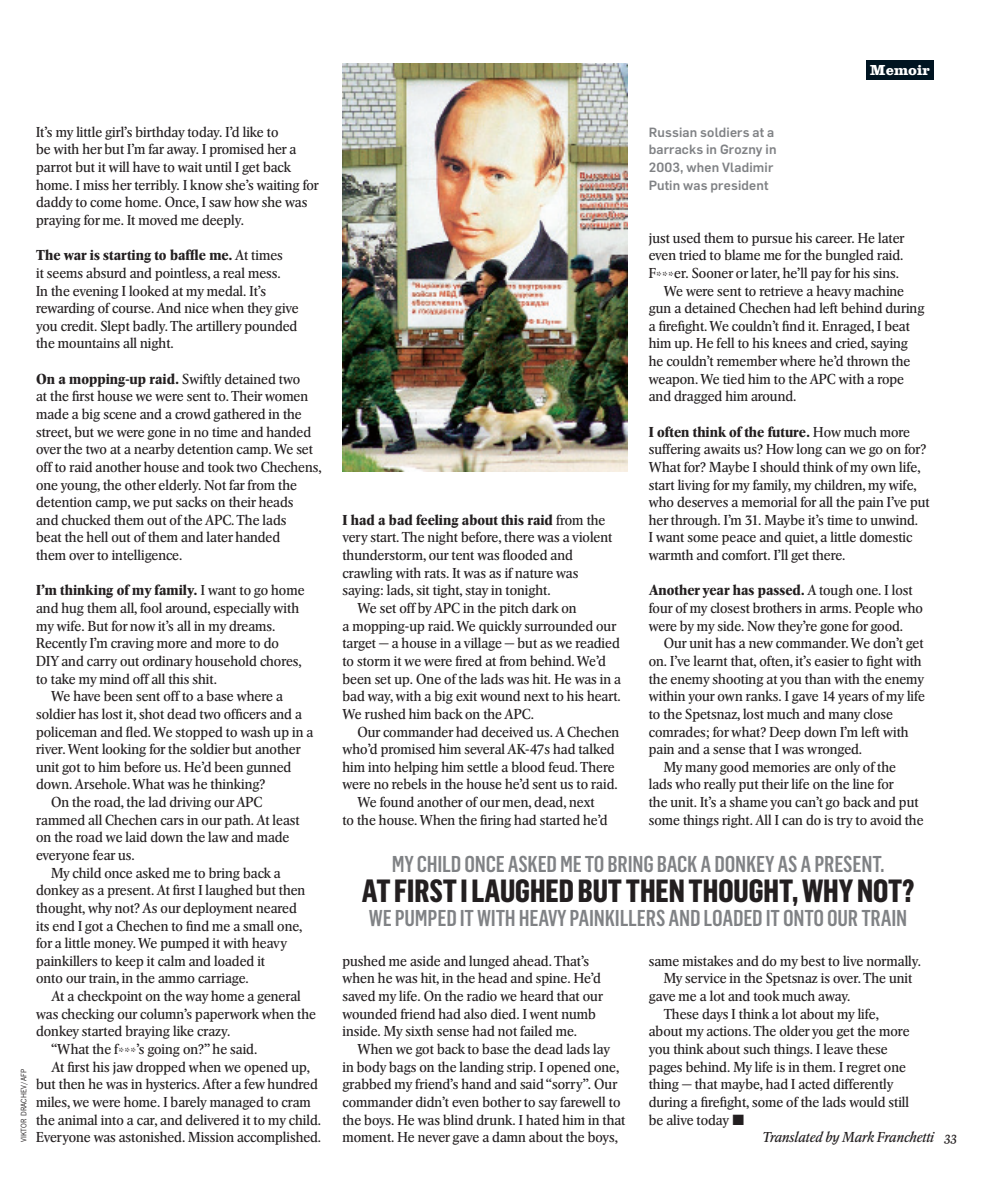
<style>
.page{position:relative;width:987px;height:1200px;background:#fff}
.page>*{position:absolute;margin:0;border:0;box-sizing:border-box;transform-origin:0 0}
.Pullquote_small_farn{font:800 31.5px "Flama Cond";color:#231f20}
.Pullquote_small_farn-2{font:500 22.5px "Flama Cond";letter-spacing:-.01em;color:#808285}
.Wob{font:800 15px "Clarendon";letter-spacing:-.01em;color:#fff}
.Ragged{font:14.25px/17.7px "Arena New";color:#231f20}
.Ragged-2{font:italic 14.25px "Arena New";color:#231f20}
.t1{font:italic 13.5px "Farnham Text";color:#231f20}
.Picture_caption{font:500 13.2px/17.7px "Flama Stdr";letter-spacing:.01em;color:#808285}
.credit{font:8.25px "News Gothic 2";letter-spacing:.02em;color:#231f20}
.s1{font-weight:700}
.s2{font-family:"Sabon"}
.s3{font-family:"S Times Pi News"}
</style>
<div class="page">
<div style="left:866px;top:60px;width:67px;height:19px;background:#001421"></div>
<img style="left:342px;top:63px;width:285px;height:408px">
<p class="credit" style="left:19px;top:1141px;width:75px;rotate:-90deg">VIKTOR DRACHEV/AFP</p>
<p class="Ragged" style="left:36px;top:123px;width:284px">It’s my little girl’s birthday today. I’d like to<br>be with her but I’m far away. I promised her a parrot but it will have to wait until I get back home. I miss her terribly. I know she’s waiting for daddy to come home. Once, I saw how she was praying for me. It moved me deeply.</p>
<p class="Ragged" style="left:36px;top:246px;width:264px"><span class="s1">The war is starting to baffle me.</span> At times<br>it seems absurd and pointless, a real mess.<br>In the evening I looked at my medal. It’s rewarding of course. And nice when they give you credit. Slept badly. The artillery pounded the mountains all night.</p>
<p class="Ragged" style="left:36px;top:370px;width:287px"><span class="s1">On a mopping-up raid.</span> Swiftly detained two<br>at the first house we were sent to. Their women made a big scene and a crowd gathered in the street, but we were gone in no time and handed over the two at a nearby detention camp. We set off to raid another house and took two Chechens, one young, the other elderly. Not far from the detention camp, we put sacks on their heads<br>and chucked them out of the APC. The lads<br>beat the hell out of them and later handed<br>them over to intelligence.</p>
<p class="Ragged" style="left:36px;top:581px;width:270px"><span class="s1">I’m thinking of my family.</span> I want to go home and hug them all, fool around, especially with my wife. But for now it’s all in my dreams.<br>Recently I’m craving more and more to do DIY and carry out ordinary household chores, to take my mind off all this shit.</p>
<p class="Ragged" style="left:36px;top:687px;width:279px;text-indent:15px">We have been sent off to a base where a soldier has lost it, shot dead two officers and a policeman and fled. We stopped to wash up in a river. Went looking for the soldier but another unit got to him before us. He’d been gunned down. Arsehole. What was he thinking?</p>
<p class="Ragged" style="left:36px;top:793px;width:265px;text-indent:15px">On the road, the lad driving our APC rammed all Chechen cars in our path. At least on the road we laid down the law and made everyone fear us.</p>
<p class="Ragged" style="left:36px;top:863px;width:271px;text-indent:15px">My child once asked me to bring back a donkey as a present. At first I laughed but then thought, why not? As our deployment neared its end I got a Chechen to find me a small one, for a little money. We pumped it with heavy painkillers to keep it calm and loaded it<br>onto our train, in the ammo carriage.</p>
<p class="Ragged" style="left:36px;top:987px;width:281px;text-indent:15px">At a checkpoint on the way home a general was checking our column’s paperwork when the donkey started braying like crazy.</p>
<p class="Ragged" style="left:51px;top:1039px;width:208px">“What the f<span class="s2">***</span>’s going on?” he said.</p>
<p class="Ragged" style="left:36px;top:1057px;width:286px;text-indent:15px">At first his jaw dropped when we opened up, but then he was in hysterics. After a few hundred miles, we were home. I barely managed to cram the animal into a car, and delivered it to my child.<br>Everyone was astonished. Mission accomplished.</p>
<p class="Wob" style="left:870px;top:61px;width:61px">Memoir</p>
<p class="Picture_caption" style="left:648px;top:123px;width:129px">Russian soldiers at a barracks in Grozny in<br>2003, when Vladimir<br>Putin was president</p>
<p class="Ragged" style="left:342px;top:511px;width:271px"><span class="s1">I had a bad feeling about this raid</span> from the very start. The night before, there was a violent thunderstorm, our tent was flooded and crawling with rats. It was as if nature was saying: lads, sit tight, stay in tonight.</p>
<p class="Ragged" style="left:342px;top:599px;width:280px;text-indent:15px">We set off by APC in the pitch dark on<br>a mopping-up raid. We quickly surrounded our target — a house in a village — but as we readied to storm it we were fired at from behind. We’d been set up. One of the lads was hit. He was in a bad way, with a big exit wound next to his heart.<br>We rushed him back on the APC.</p>
<p class="Ragged" style="left:342px;top:722px;width:278px;text-indent:15px">Our commander had deceived us. A Chechen who’d promised him several AK-47s had talked him into helping him settle a blood feud. There were no rebels in the house he’d sent us to raid.</p>
<p class="Ragged" style="left:342px;top:793px;width:267px;text-align:center">We found another of our men, dead, next<br>to the house. When the firing had started he’d</p>
<p class="Ragged" style="left:648px;top:229px;width:257px;text-align:justify">just used them to pursue his career. He later even tried to blame me for the bungled raid.<br>F<span class="s2">***</span>er. Sooner or later, he’ll pay for his sins.</p>
<p class="Ragged" style="left:648px;top:282px;width:277px;text-indent:15px">We were sent to retrieve a heavy machine gun a detained Chechen had left behind during a firefight. We couldn’t find it. Enraged, I beat him up. He fell to his knees and cried, saying he couldn’t remember where he’d thrown the weapon. We tied him to the APC with a rope and dragged him around.</p>
<p class="Ragged" style="left:648px;top:423px;width:282px"><span class="s1">I often think of the future.</span> How much more suffering awaits us? How long can we go on for?<br>What for? Maybe I should think of my own life, start living for my family, my children, my wife, who deserves a memorial for all the pain I’ve put her through. I’m 31. Maybe it’s time to unwind.<br>I want some peace and quiet, a little domestic warmth and comfort. I’ll get there.</p>
<p class="Ragged" style="left:648px;top:581px;width:276px"><span class="s1">Another year has passed.</span> A tough one. I lost four of my closest brothers in arms. People who were by my side. Now they’re gone for good.</p>
<p class="Ragged" style="left:648px;top:634px;width:278px;text-indent:15px">Our unit has a new commander. We don’t get on. I’ve learnt that, often, it’s easier to fight with the enemy shooting at you than with the enemy within your own ranks. I gave 14 years of my life to the Spetsnaz, lost much and many close comrades; for what? Deep down I’m left with pain and a sense that I was wronged.</p>
<p class="Ragged" style="left:648px;top:757px;width:276px;text-indent:15px">My many good memories are only of the<br>lads who really put their life on the line for<br>the unit. It’s a shame you can’t go back and put some things right. All I can do is try to avoid the</p>
<p class="Pullquote_small_farn-2" style="left:391px;top:850px;width:494px">MY CHILD ONCE ASKED ME TO BRING BACK A DONKEY AS A PRESENT.</p>
<p class="Pullquote_small_farn" style="left:361px;top:872px;width:554px">AT FIRST I LAUGHED BUT THEN THOUGHT, WHY NOT?</p>
<p class="Pullquote_small_farn-2" style="left:369px;top:904px;width:540px">WE PUMPED IT WITH HEAVY PAINKILLERS AND LOADED IT ONTO OUR TRAIN</p>
<p class="Ragged" style="left:342px;top:951px;width:262px">pushed me aside and lunged ahead. That’s when he was hit, in the head and spine. He’d saved my life. On the radio we heard that our wounded friend had also died. I went numb inside. My sixth sense had not failed me.</p>
<p class="Ragged" style="left:342px;top:1039px;width:284px;text-align:center">When we got back to base the dead lads lay<br>in body bags on the landing strip. I opened one, grabbed my friend’s hand and said “sorry”. Our commander didn’t even bother to say farewell to the boys. He was blind drunk. I hated him in that moment. He never gave a damn about the boys,</p>
<p class="Ragged" style="left:648px;top:951px;width:274px">same mistakes and do my best to live normally.</p>
<p class="Ragged" style="left:648px;top:969px;width:265px;text-indent:15px">My service in the Spetsnaz is over. The unit gave me a lot and took much away.</p>
<p class="Ragged" style="left:648px;top:1004px;width:262px;text-indent:15px">These days I think a lot about my life, about my actions. The older you get the more you think about such things. I leave these pages behind. My life is in them. I regret one thing — that maybe, had I acted differently during a firefight, some of the lads would still be alive today <span class="s3">s</span></p>
<p class="Ragged-2" style="left:762px;top:1128px;width:173px">Translated by Mark Franchetti</p>
<p class="t1" style="left:944px;top:1129px;width:14px">33</p>
</div>
